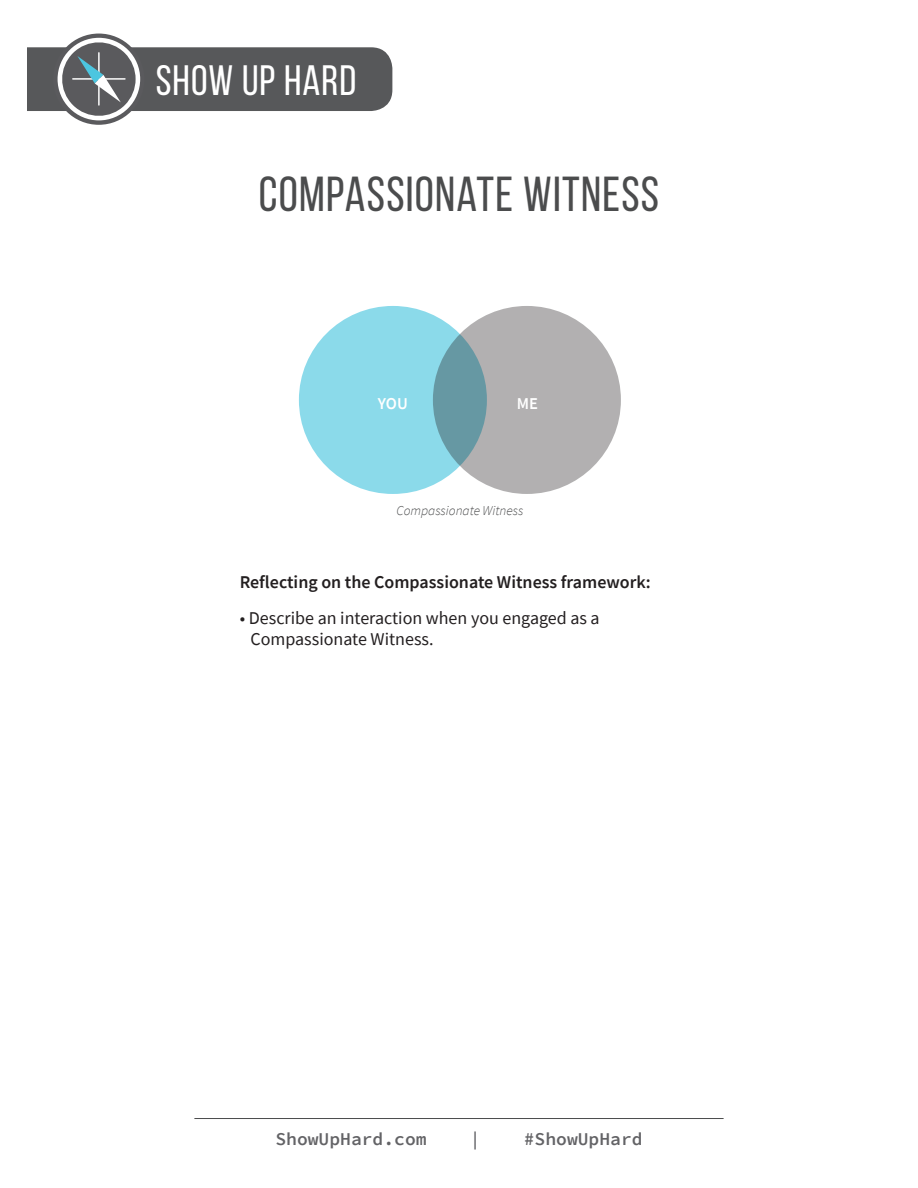
<style>
.page{position:relative;width:918px;height:1188px;background:#fff}
.page>*{position:absolute;margin:0;border:0;box-sizing:border-box;transform-origin:0 0}
.t1{font:49.2px "Bebas Neue";letter-spacing:.025em;color:#4b4c4d}
.t2{font:42.45px "Bebas Neue";letter-spacing:.025em;color:#fff}
.t3{font:18px "Source Sans Pro";color:#231f20}
.t4{font:600 18px "Source Sans Pro";color:#231f20}
.t5{font:600 18px "Source Code Pro";color:#636366}
.t6{font:600 16.5px "Source Sans Pro";color:#fff}
.t7{font:italic 300 13.5px "Source Sans Pro";color:#4b4c4d}
</style>
<div class="page">
<div style="left:53px;top:34px;width:91px;height:91px;background:#5a5a5d;border-radius:50%"></div>
<svg style="left:27px;top:38px;width:365px;height:82px"></svg>
<hr style="left:194px;top:1118px;width:530px;height:1px;background:#4b4c4d">
<div style="left:299px;top:306px;width:188px;height:188px;background:#8bdaea;border-radius:50%"></div>
<svg style="left:433px;top:306px;width:188px;height:188px;background:#a4abae"></svg>
<p class="t2" style="left:156px;top:57px;width:202px">SHOW UP HARD</p>
<p class="t1" style="left:259px;top:168px;width:402px">COMPASSIONATE WITNESS</p>
<p class="t6" style="left:378px;top:393px;width:32px">YOU</p>
<p class="t6" style="left:517px;top:393px;width:23px">ME</p>
<p class="t7" style="left:396px;top:502px;width:129px">Compassionate Witness</p>
<p class="t4" style="left:240px;top:570px;width:413px">Reflecting on the Compassionate Witness framework:</p>
<p class="t3" style="left:240px;top:607px;width:361px">• Describe an interaction when you engaged as a</p>
<p class="t3" style="left:251px;top:628px;width:185px">Compassionate Witness.</p>
<p class="t5" style="left:275px;top:1128px;width:153px">ShowUpHard.com</p>
<p class="t5" style="left:470px;top:1128px;width:12px">|</p>
<p class="t5" style="left:524px;top:1128px;width:120px">#ShowUpHard</p>
</div>
